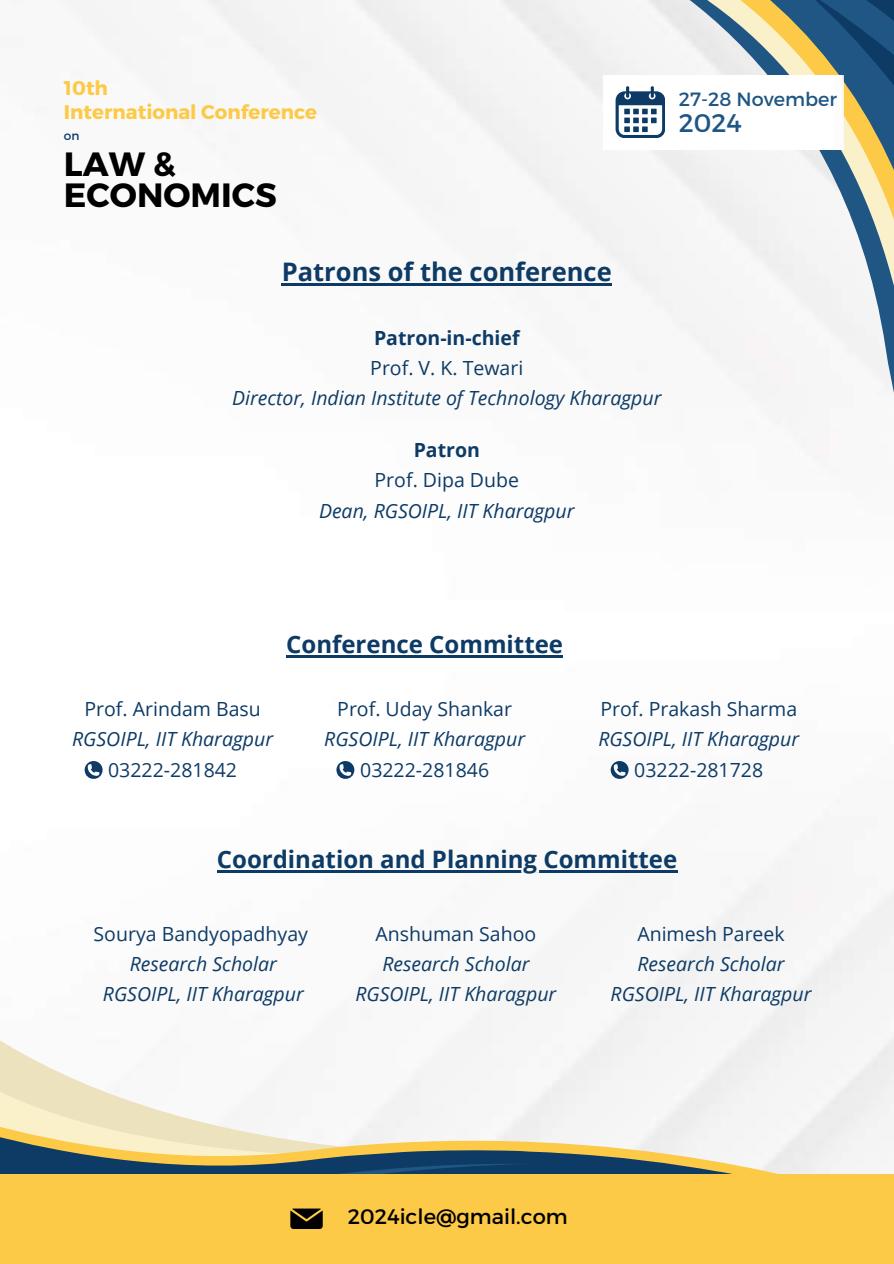
<style>
.page{position:relative;width:894px;height:1264px;background:#fff}
.page>*{position:absolute;margin:0;border:0;box-sizing:border-box;transform-origin:0 0}
.t1{font:700 33.6px/31.2px "Montserrat";color:#000}
.t2{font:700 25.5px "Open Sans";color:#0d3b66}
.t3{font:25.5px "Montserrat";color:#1f5684}
.t4{font:700 24px "Open Sans";color:#0d3b66}
.t5{font:21px "Montserrat";color:#000}
.t6{font:700 19.8px/23.7px "Montserrat";color:#fcca46}
.t7{font:italic 19.5px/30.3px "Open Sans";color:#0d3b66;text-align:center}
.t8{font:19.5px "Open Sans";color:#0d3b66}
.t9{font:700 19.5px "Open Sans";color:#0d3b66}
.t10{font:19.2px "Montserrat";color:#1f5684}
.t11{font:12.15px "Montserrat";color:#0d3b66}
</style>
<div class="page">
<img style="left:66px;top:0;width:827px;height:1120px">
<svg style="left:569px;top:509px;width:324px;height:115px"></svg>
<svg style="left:568px;top:0;width:325px;height:509px"></svg>
<svg style="left:692px;top:0;width:201px;height:342px"></svg>
<svg style="left:0;top:1025px;width:581px;height:95px"></svg>
<svg style="left:0;top:1079px;width:560px;height:41px;fill:#f6f6f6"></svg>
<svg style="left:0;top:1120px;width:893px;height:54px"></svg>
<div style="left:0;top:1174px;width:893px;height:89px;background:#fcca46"></div>
<svg style="left:105px;top:1160px;width:788px;height:68px"></svg>
<img style="left:603px;top:76px;width:240px;height:73px">
<svg style="left:615px;top:86px;width:49px;height:52px"></svg>
<hr style="left:286px;top:655px;width:277px;height:2px;background:#0d3b66">
<svg style="left:85px;top:761px;width:18px;height:21px"></svg>
<svg style="left:336px;top:761px;width:18px;height:21px"></svg>
<svg style="left:610px;top:761px;width:18px;height:21px"></svg>
<hr style="left:282px;top:283px;width:329px;height:3px;background:#0d3b66">
<hr style="left:217px;top:870px;width:460px;height:2px;background:#0d3b66">
<p class="t6" style="left:64px;top:76px;width:254px">10th<br>International Conference</p>
<p class="t11" style="left:64px;top:128px;width:17px">on</p>
<h1 class="t1" style="left:64px;top:146px;width:214px">LAW &amp;<br>ECONOMICS</h1>
<p class="t10" style="left:678px;top:86px;width:159px">27-28 November</p>
<h2 class="t3" style="left:678px;top:106px;width:64px">2024</h2>
<h2 class="t2" style="left:282px;top:254px;width:331px">Patrons of the conference</h2>
<p class="t9" style="left:374px;top:324px;width:147px">Patron-in-chief</p>
<p class="t8" style="left:370px;top:354px;width:154px">Prof. V. K. Tewari</p>
<p class="t7" style="left:232px;top:382px;width:430px">Director, Indian Institute of Technology Kharagpur</p>
<p class="t9" style="left:413px;top:436px;width:68px">Patron</p>
<p class="t8" style="left:374px;top:466px;width:146px">Prof. Dipa Dube</p>
<p class="t7" style="left:319px;top:495px;width:257px">Dean, RGSOIPL, IIT Kharagpur</p>
<p class="t4" style="left:286px;top:627px;width:278px">Conference Committee</p>
<p class="t8" style="left:84px;top:695px;width:178px">Prof. Arindam Basu</p>
<p class="t7" style="left:72px;top:723px;width:202px">RGSOIPL, IIT Kharagpur</p>
<p class="t8" style="left:108px;top:756px;width:130px">03222-281842</p>
<p class="t8" style="left:337px;top:695px;width:176px">Prof. Uday Shankar</p>
<p class="t7" style="left:324px;top:723px;width:202px">RGSOIPL, IIT Kharagpur</p>
<p class="t8" style="left:360px;top:756px;width:130px">03222-281846</p>
<p class="t8" style="left:600px;top:695px;width:198px">Prof. Prakash Sharma</p>
<p class="t7" style="left:598px;top:723px;width:202px">RGSOIPL, IIT Kharagpur</p>
<p class="t8" style="left:634px;top:756px;width:130px">03222-281728</p>
<p class="t4" style="left:217px;top:842px;width:461px">Coordination and Planning Committee</p>
<p class="t8" style="left:94px;top:919px;width:216px">Sourya Bandyopadhyay</p>
<p class="t7" style="left:103px;top:948px;width:202px">Research Scholar<br>RGSOIPL, IIT Kharagpur</p>
<p class="t8" style="left:375px;top:919px;width:162px">Anshuman Sahoo</p>
<p class="t7" style="left:355px;top:948px;width:202px">Research Scholar<br>RGSOIPL, IIT Kharagpur</p>
<p class="t8" style="left:637px;top:919px;width:149px">Animesh Pareek</p>
<p class="t7" style="left:610px;top:948px;width:202px">Research Scholar<br>RGSOIPL, IIT Kharagpur</p>
<p class="t5" style="left:348px;top:1203px;width:221px">2024icle@gmail.com</p>
</div>
